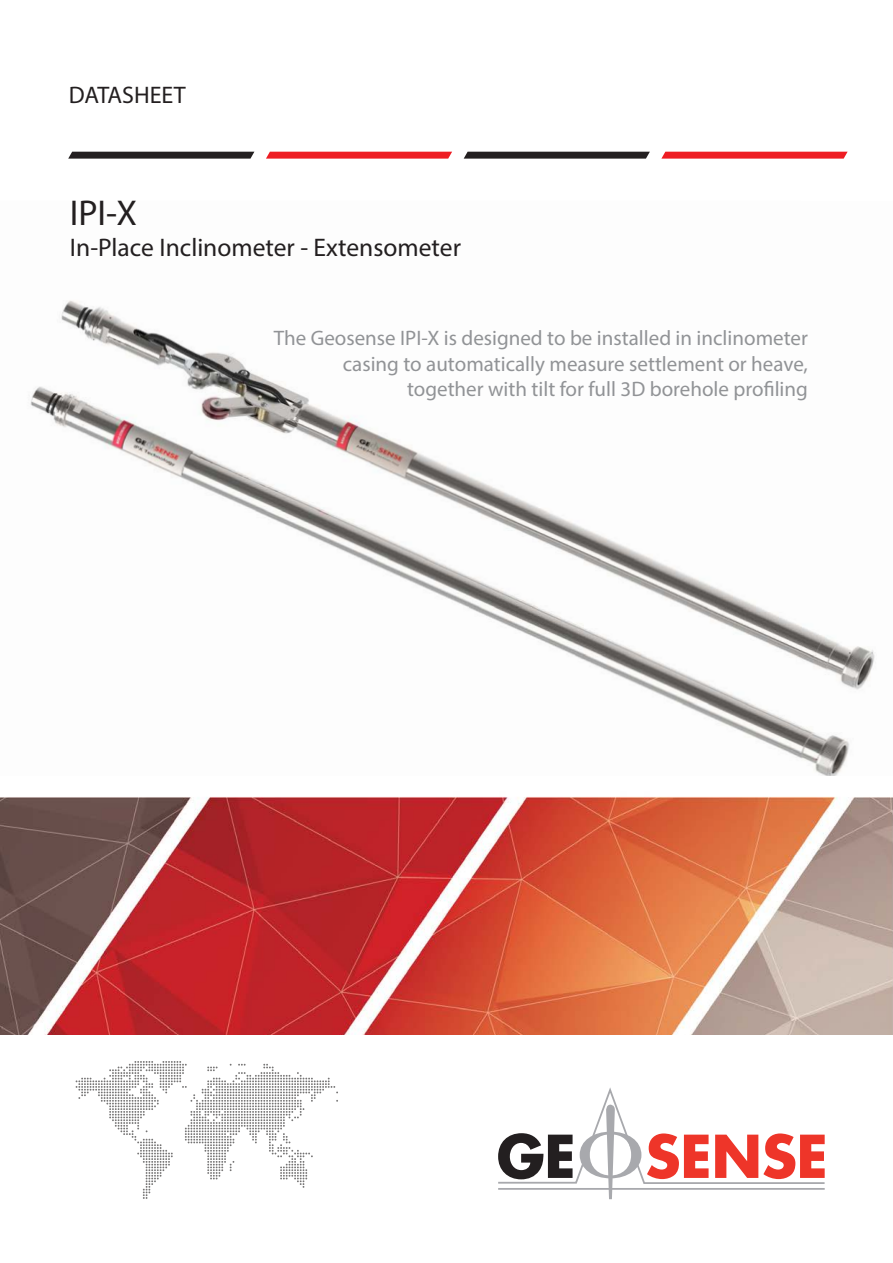
<style>
.page{position:relative;width:893px;height:1263px;background:#fff}
.page>*{position:absolute;margin:0;border:0;box-sizing:border-box;transform-origin:0 0}
.t1{font:36px "Myriad Pro";color:#231f20}
.t2{font:25.5px "Myriad Pro";color:#231f20}
.Table_list{font:24px "Myriad Pro";color:#231f20}
.t3{font:21px/25.2px "Myriad Pro";color:#919396;text-align:right}
</style>
<div class="page">
<img style="left:30px;top:300px;width:845px;height:476px">
<svg style="left:68px;top:152px;width:186px;height:7px"></svg>
<svg style="left:266px;top:152px;width:186px;height:7px"></svg>
<svg style="left:464px;top:152px;width:186px;height:7px"></svg>
<svg style="left:661px;top:152px;width:187px;height:7px"></svg>
<svg style="left:498px;top:1087px;width:327px;height:112px"></svg>
<svg style="left:76px;top:1061px;width:262px;height:138px"></svg>
<img style="left:0;top:796px;width:893px;height:239px">
<p class="Table_list" style="left:69px;top:80px;width:118px">DATASHEET</p>
<p class="t1" style="left:70px;top:191px;width:69px">IPI-X</p>
<p class="t2" style="left:70px;top:231px;width:393px">In-Place Inclinometer - Extensometer</p>
<p class="t3" style="left:274px;top:325px;width:536px">The Geosense IPI-X is designed to be installed in inclinometer casing to automatically measure settlement or heave, together with tilt for full 3D borehole profiling</p>
</div>
